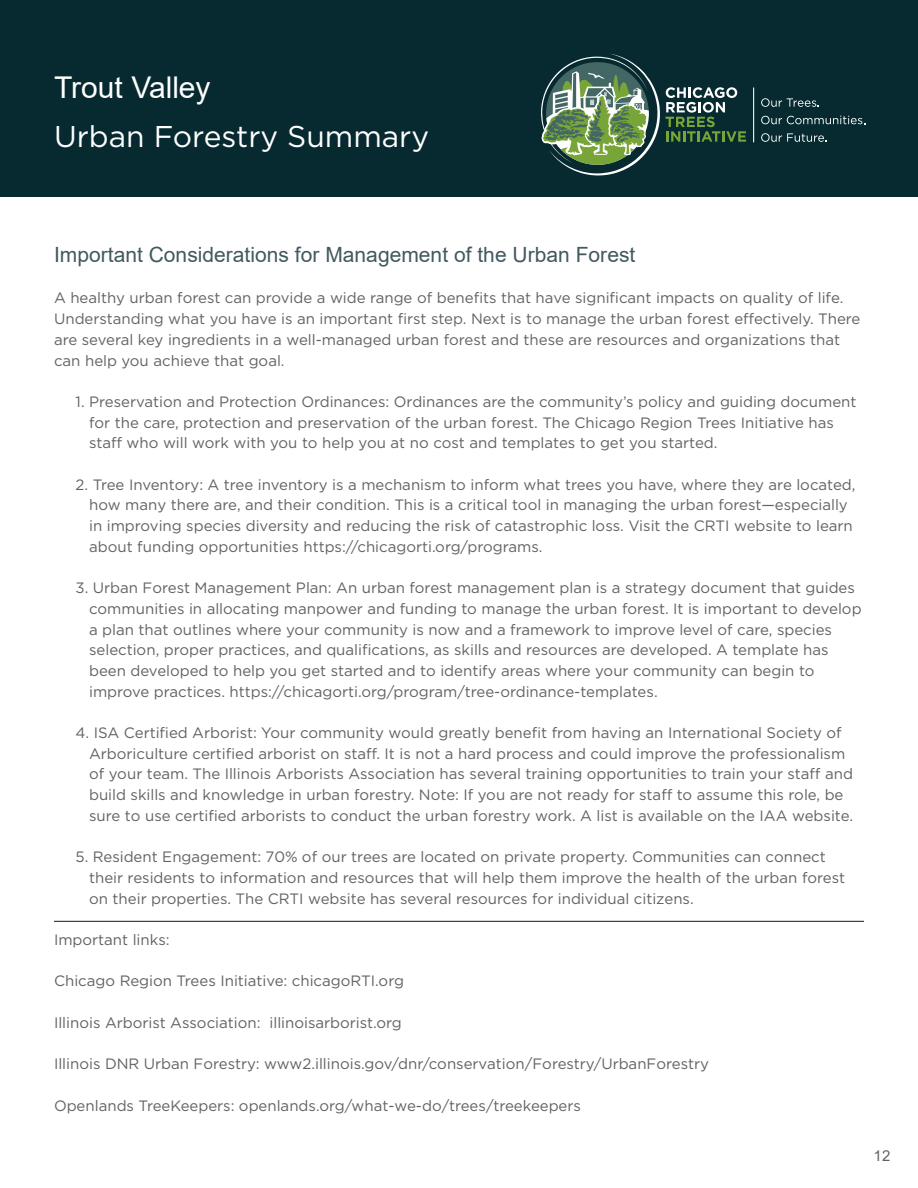
<style>
.page{position:relative;width:918px;height:1188px;background:#fff}
.page>*{position:absolute;margin:0;border:0;box-sizing:border-box;transform-origin:0 0}
.t1{font:30px "Gotham";color:#fff}
.t2{font:30px "Arial";color:#fff}
.t3{font:21px "Arial";color:#42595e}
.t4{font:15px/20.7px "Gotham";color:#626261}
.t5{font:15px "Arial";color:#626261}
</style>
<div class="page">
<div style="left:0;top:0;width:918px;height:196px;background:#062a30"></div>
<hr style="left:753px;top:88px;width:1px;height:54px;background:#fff">
<svg style="left:761px;top:98px;width:58px;height:9px"></svg>
<svg style="left:761px;top:116px;width:104px;height:8px"></svg>
<svg style="left:761px;top:133px;width:65px;height:9px"></svg>
<svg style="left:541px;top:54px;width:205px;height:121px"></svg>
<hr style="left:54px;top:921px;width:810px;height:1px;background:#181715">
<h1 class="t2" style="left:54px;top:71px;width:158px">Trout Valley</h1>
<h1 class="t1" style="left:54px;top:123px;width:377px">Urban Forestry Summary</h1>
<h2 class="t3" style="left:54px;top:243px;width:583px">Important Considerations for Management of the Urban Forest</h2>
<p class="t4" style="left:54px;top:289px;width:808px">A healthy urban forest can provide a wide range of benefits that have significant impacts on quality of life.<br>Understanding what you have is an important first step. Next is to manage the urban forest effectively. There are several key ingredients in a well-managed urban forest and these are resources and organizations that can help you achieve that goal.</p>
<p class="t4" style="left:89px;top:392px;width:769px;text-indent:-14px">1. Preservation and Protection Ordinances: Ordinances are the community’s policy and guiding document for the care, protection and preservation of the urban forest. The Chicago Region Trees Initiative has staff who will work with you to help you at no cost and templates to get you started.</p>
<p class="t4" style="left:89px;top:475px;width:768px;text-indent:-14px">2. Tree Inventory: A tree inventory is a mechanism to inform what trees you have, where they are located, how many there are, and their condition. This is a critical tool in managing the urban forest—especially in improving species diversity and reducing the risk of catastrophic loss. Visit the CRTI website to learn about funding opportunities https://chicagorti.org/programs.</p>
<p class="t4" style="left:89px;top:578px;width:774px;text-indent:-14px">3. Urban Forest Management Plan: An urban forest management plan is a strategy document that guides communities in allocating manpower and funding to manage the urban forest. It is important to develop a plan that outlines where your community is now and a framework to improve level of care, species selection, proper practices, and qualifications, as skills and resources are developed. A template has been developed to help you get started and to identify areas where your community can begin to improve practices. https://chicagorti.org/program/tree-ordinance-templates.</p>
<p class="t4" style="left:89px;top:723px;width:766px;text-indent:-14px">4. ISA Certified Arborist: Your community would greatly benefit from having an International Society of Arboriculture certified arborist on staff. It is not a hard process and could improve the professionalism of your team. The Illinois Arborists Association has several training opportunities to train your staff and build skills and knowledge in urban forestry. Note: If you are not ready for staff to assume this role, be sure to use certified arborists to conduct the urban forestry work. A list is available on the IAA website.</p>
<p class="t4" style="left:89px;top:847px;width:758px;text-indent:-14px">5. Resident Engagement: 70% of our trees are located on private property. Communities can connect their residents to information and resources that will help them improve the health of the urban forest on their properties. The CRTI website has several resources for individual citizens.</p>
<p class="t4" style="left:54px;top:930px;width:117px">Important links:</p>
<p class="t4" style="left:54px;top:972px;width:352px">Chicago Region Trees Initiative: chicagoRTI.org</p>
<p class="t4" style="left:54px;top:1013px;width:349px">Illinois Arborist Association: illinoisarborist.org</p>
<p class="t4" style="left:54px;top:1054px;width:656px">Illinois DNR Urban Forestry: www2.illinois.gov/dnr/conservation/Forestry/UrbanForestry</p>
<p class="t4" style="left:54px;top:1096px;width:528px">Openlands TreeKeepers: openlands.org/what-we-do/trees/treekeepers</p>
<p class="t5" style="left:874px;top:1147px;width:18px">12</p>
</div>
